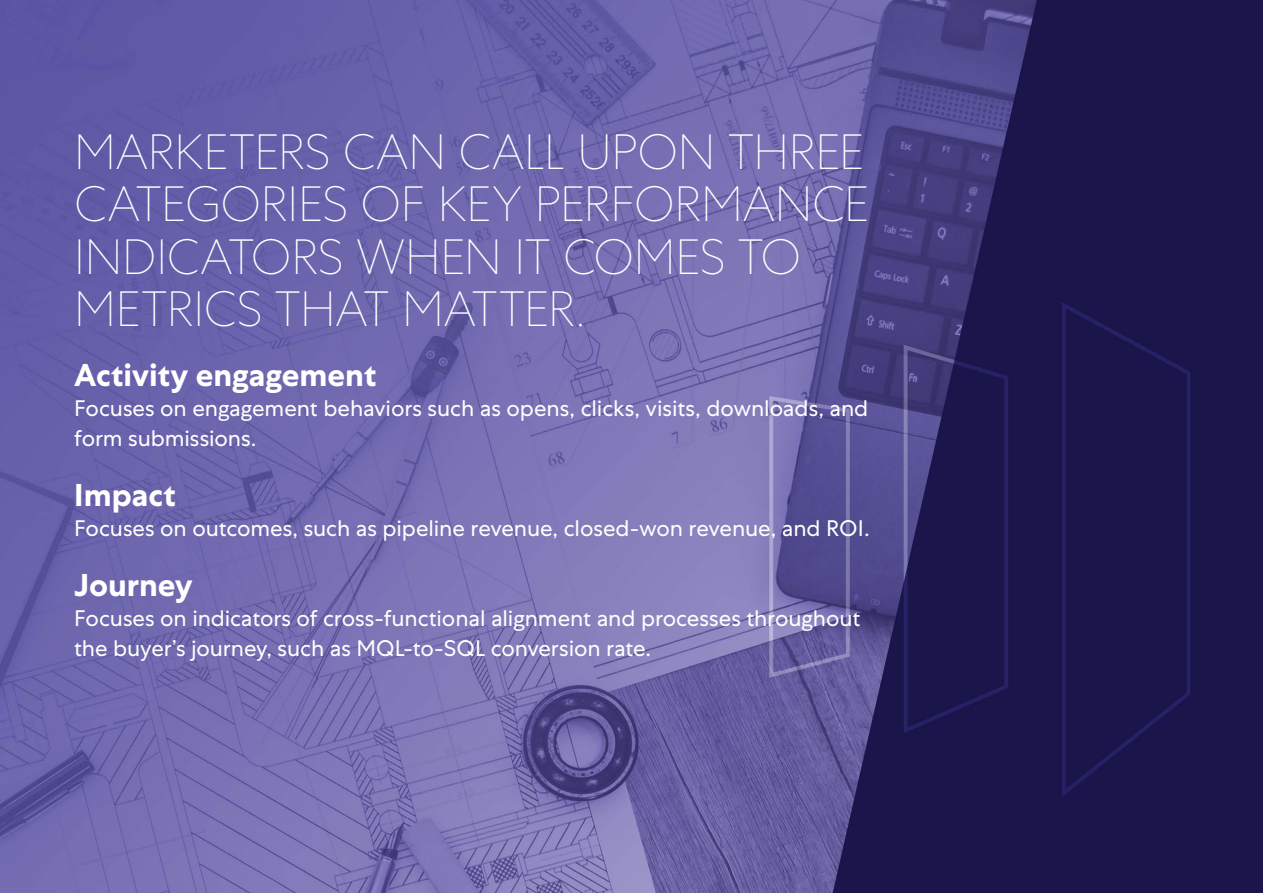
<style>
.page{position:relative;width:1263px;height:893px;background:#fff}
.page>*{position:absolute;margin:0;border:0;box-sizing:border-box;transform-origin:0 0}
.t1{font:100 49.5px/52.5px "Centra No 1";letter-spacing:-.01em;color:#fff}
.t2{font:700 31.5px "Centra No 1";color:#fff}
.t3{font:22.5px/30px "Centra No 1";letter-spacing:-.005em;color:#fff}
</style>
<div class="page">
<img style="left:0;top:0;width:1263px;height:893px">
<h1 class="t1" style="left:74px;top:126px;width:796px">MARKETERS CAN CALL UPON THREE<br>CATEGORIES OF KEY PERFORMANCE<br>INDICATORS WHEN IT COMES TO<br>METRICS THAT MATTER.</h1>
<h2 class="t2" style="left:74px;top:357px;width:303px">Activity engagement</h2>
<p class="t3" style="left:74px;top:393px;width:796px">Focuses on engagement behaviors such as opens, clicks, visits, downloads, and form submissions.</p>
<h2 class="t2" style="left:74px;top:477px;width:103px">Impact</h2>
<p class="t3" style="left:74px;top:513px;width:797px">Focuses on outcomes, such as pipeline revenue, closed-won revenue, and ROI.</p>
<h2 class="t2" style="left:74px;top:567px;width:120px">Journey</h2>
<p class="t3" style="left:74px;top:603px;width:788px">Focuses on indicators of cross-functional alignment and processes throughout the buyer’s journey, such as MQL-to-SQL conversion rate.</p>
</div>
